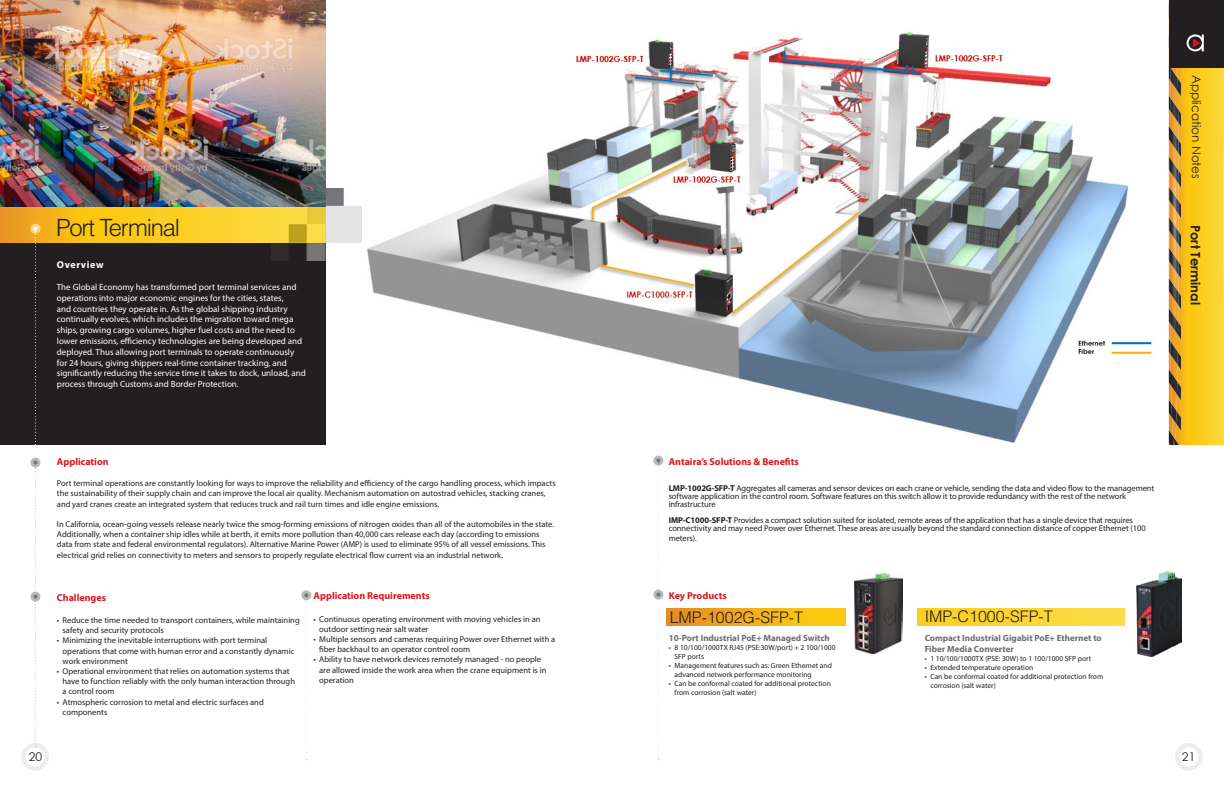
<style>
.page{position:relative;width:1224px;height:792px;background:#fff}
.page>*{position:absolute;margin:0;border:0;box-sizing:border-box;transform-origin:0 0}
.t1{font:300 23.8px "Helvetica LT Std";letter-spacing:-.05em;color:#231f20}
.t2{font:300 16px "Helvetica LT Std";color:#231f20}
.t3{font:700 13px "Century Gothic";color:#231f20}
.t4{font:12px "Century Gothic";color:#231f20}
.t5{font:700 10px "Myriad Pro";color:#d7171f}
.t6{font:700 10px "Myriad Pro";letter-spacing:.06em;color:#fff}
.t7{font:9px/10.8px "Myriad Pro";color:#fff}
.t8{font:700 9px "Myriad Pro";color:#6c6d70}
.t9{font:8.5px/10.2px "Myriad Pro";color:#231f20}
.t10{font:7.5px/9px "Myriad Pro";color:#231f20}
.s1{font-weight:700}
</style>
<div class="page">
<svg style="left:1175px;top:743px;width:28px;height:28px"></svg>
<div style="left:0;top:243px;width:325px;height:202px;background:#231f20"></div>
<svg style="left:0;top:207px;width:271px;height:36px;background:#f8c421"></svg>
<svg style="left:305px;top:600px;width:3px;height:160px"></svg>
<svg style="left:301px;top:590px;width:10px;height:10px"></svg>
<svg style="left:33px;top:233px;width:5px;height:212px"></svg>
<svg style="left:30px;top:224px;width:10px;height:10px"></svg>
<svg style="left:21px;top:461px;width:28px;height:310px"></svg>
<svg style="left:30px;top:458px;width:10px;height:10px"></svg>
<svg style="left:653px;top:590px;width:10px;height:10px"></svg>
<svg style="left:656px;top:466px;width:4px;height:294px"></svg>
<svg style="left:653px;top:455px;width:10px;height:11px"></svg>
<img style="left:271px;top:188px;width:90px;height:73px">
<svg style="left:1169px;top:0;width:55px;height:445px;background:#caa327"></svg>
<img style="left:0;top:0;width:325px;height:207px">
<svg style="left:667px;top:608px;width:458px;height:17px;background:#f7c328"></svg>
<img style="left:366px;top:31px;width:786px;height:412px">
<div style="left:846px;top:586px;width:70px;height:55px;background:#fff"></div>
<img style="left:854px;top:573px;width:49px;height:81px">
<img style="left:1137px;top:572px;width:45px;height:85px">
<p class="t1" style="left:56px;top:213px;width:125px">Port Terminal</p>
<p class="t6" style="left:57px;top:259px;width:48px">Overview</p>
<p class="t7" style="left:57px;top:281px;width:250px">The Global Economy has transformed port terminal services and operations into major economic engines for the cities, states,<br>and countries they operate in. As the global shipping industry continually evolves, which includes the migration toward mega ships, growing cargo volumes, higher fuel costs and the need to lower emissions, efficiency technologies are being developed and deployed. Thus allowing port terminals to operate continuously for 24 hours, giving shippers real-time container tracking, and significantly reducing the service time it takes to dock, unload, and process through Customs and Border Protection.</p>
<p class="t5" style="left:57px;top:455px;width:53px">Application</p>
<p class="t9" style="left:57px;top:478px;width:500px">Port terminal operations are constantly looking for ways to improve the reliability and efficiency of the cargo handling process, which impacts the sustainability of their supply chain and can improve the local air quality. Mechanism automation on autostrad vehicles, stacking cranes, and yard cranes create an integrated system that reduces truck and rail turn times and idle engine emissions.</p>
<p class="t9" style="left:57px;top:519px;width:499px">In California, ocean-going vessels release nearly twice the smog-forming emissions of nitrogen oxides than all of the automobiles in the state.<br>Additionally, when a container ship idles while at berth, it emits more pollution than 40,000 cars release each day (according to emissions data from state and federal environmental regulators). Alternative Marine Power (AMP) is used to eliminate 95% of all vessel emissions. This electrical grid relies on connectivity to meters and sensors to properly regulate electrical flow current via an industrial network.</p>
<p class="t5" style="left:57px;top:591px;width:51px">Challenges</p>
<p class="t9" style="left:63px;top:615px;width:239px;text-indent:-6px">• Reduce the time needed to transport containers, while maintaining safety and security protocols</p>
<p class="t9" style="left:63px;top:635px;width:233px;text-indent:-6px">• Minimizing the inevitable interruptions with port terminal operations that come with human error and a constantly dynamic work environment</p>
<p class="t9" style="left:63px;top:666px;width:234px;text-indent:-6px">• Operational environment that relies on automation systems that have to function reliably with the only human interaction through a control room</p>
<p class="t9" style="left:63px;top:697px;width:203px;text-indent:-6px">• Atmospheric corrosion to metal and electric surfaces and components</p>
<p class="t5" style="left:314px;top:589px;width:118px">Application Requirements</p>
<p class="t9" style="left:319px;top:613px;width:223px;text-indent:-6px">• Continuous operating environment with moving vehicles in an outdoor setting near salt water</p>
<p class="t9" style="left:319px;top:634px;width:238px;text-indent:-6px">• Multiple sensors and cameras requiring Power over Ethernet with a fiber backhaul to an operator control room</p>
<p class="t9" style="left:319px;top:654px;width:229px;text-indent:-6px">• Ability to have network devices remotely managed - no people are allowed inside the work area when the crane equipment is in operation</p>
<h3 class="t4" style="left:1205px;top:75px;width:106px;rotate:90deg">Application Notes</h3>
<p class="t3" style="left:1205px;top:225px;width:82px;rotate:90deg">Port Terminal</p>
<p class="t5" style="left:669px;top:455px;width:132px">Antaira’s Solutions &amp; Benefits</p>
<p class="t9" style="left:669px;top:484px;width:487px;line-height:8px"><span class="s1">LMP-1002G-SFP-T</span> Aggregates all cameras and sensor devices on each crane or vehicle, sending the data and video flow to the management software application in the control room. Software features on this switch allow it to provide redundancy with the rest of the network infrastructure</p>
<p class="t9" style="left:669px;top:516px;width:479px;line-height:8px"><span class="s1">IMP-C1000-SFP-T</span> Provides a compact solution suited for isolated, remote areas of the application that has a single device that requires connectivity and may need Power over Ethernet. These areas are usually beyond the standard connection distance of copper Ethernet (100</p>
<p class="t9" style="left:669px;top:533px;width:30px">meters).</p>
<p class="t5" style="left:669px;top:589px;width:60px">Key Products</p>
<p class="t2" style="left:670px;top:607px;width:135px">LMP-1002G-SFP-T</p>
<p class="t2" style="left:925px;top:607px;width:130px">IMP-C1000-SFP-T</p>
<p class="t8" style="left:669px;top:632px;width:162px">10-Port Industrial PoE+ Managed Switch</p>
<p class="t10" style="left:675px;top:643px;width:162px;text-indent:-6px">• 8 10/100/1000TX RJ45 (PSE:30W/port) + 2 100/1000<br>SFP ports</p>
<p class="t10" style="left:675px;top:661px;width:159px;text-indent:-6px">• Management features such as: Green Ethernet and advanced network performance monitoring</p>
<p class="t10" style="left:675px;top:679px;width:158px;text-indent:-6px">• Can be conformal coated for additional protection from corrosion (salt water)</p>
<p class="t8" style="left:925px;top:632px;width:179px">Compact Industrial Gigabit PoE+ Ethernet to</p>
<p class="t8" style="left:925px;top:643px;width:91px">Fiber Media Converter</p>
<p class="t10" style="left:925px;top:654px;width:168px">• 1 10/100/1000TX (PSE: 30W) to 1 100/1000 SFP port</p>
<p class="t10" style="left:925px;top:663px;width:110px">• Extended temperature operation</p>
<p class="t10" style="left:930px;top:672px;width:174px;text-indent:-6px">• Can be conformal coated for additional protection from corrosion (salt water)</p>
<h3 class="t4" style="left:29px;top:748px;width:15px">20</h3>
<h3 class="t4" style="left:1182px;top:748px;width:15px">21</h3>
</div>
